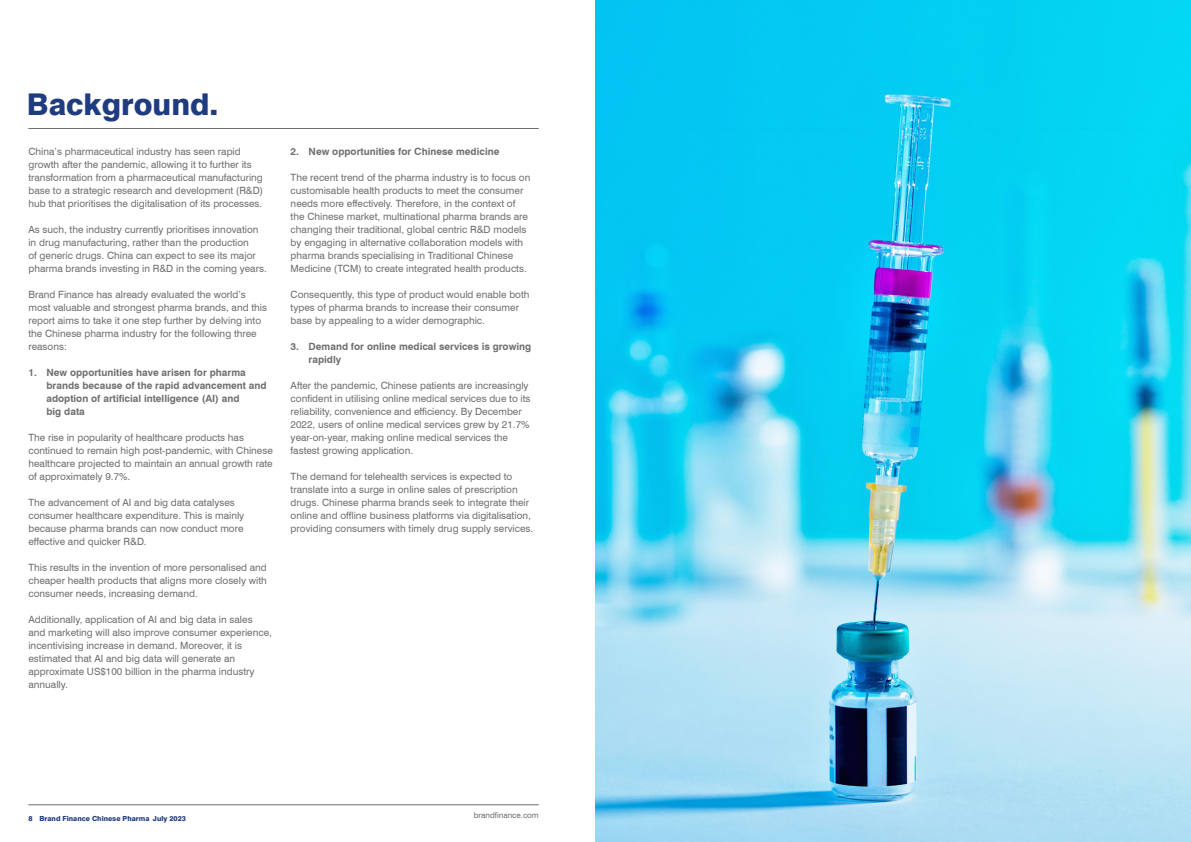
<style>
.page{position:relative;width:1191px;height:842px;background:#fff}
.page>*{position:absolute;margin:0;border:0;box-sizing:border-box;transform-origin:0 0}
.t1{font:800 30px "Swiss 721 BT";color:#203c81}
.t2{font:10px/13px "Swiss 721 BT";color:#706f6f}
.t3{font:700 10px/13px "Swiss 721 BT";color:#706f6f}
.t4{font:8px "Swiss 721 BT";color:#706f6f}
.t5{font:800 7px "Swiss 721 BT";color:#203c81}
</style>
<div class="page">
<hr style="left:28px;top:804px;width:511px;height:1px;background:#706f6f">
<hr style="left:28px;top:128px;width:511px;height:1px;background:#706f6f">
<img style="left:595px;top:0;width:596px;height:842px">
<h1 class="t1" style="left:27px;top:86px;width:193px">Background.</h1>
<p class="t2" style="left:28px;top:145px;width:236px">China’s pharmaceutical industry has seen rapid growth after the pandemic, allowing it to further its transformation from a pharmaceutical manufacturing base to a strategic research and development (R&amp;D) hub that prioritises the digitalisation of its processes.</p>
<p class="t2" style="left:28px;top:223px;width:240px">As such, the industry currently prioritises innovation in drug manufacturing, rather than the production<br>of generic drugs. China can expect to see its major pharma brands investing in R&amp;D in the coming years.</p>
<p class="t2" style="left:28px;top:288px;width:240px">Brand Finance has already evaluated the world’s most valuable and strongest pharma brands, and this report aims to take it one step further by delving into the Chinese pharma industry for the following three reasons:</p>
<p class="t3" style="left:46px;top:366px;width:222px;text-indent:-18px">1. New opportunities have arisen for pharma brands because of the rapid advancement and adoption of artificial intelligence (AI) and<br>big data</p>
<p class="t2" style="left:28px;top:431px;width:246px">The rise in popularity of healthcare products has continued to remain high post-pandemic, with Chinese healthcare projected to maintain an annual growth rate of approximately 9.7%.</p>
<p class="t2" style="left:28px;top:496px;width:217px">The advancement of AI and big data catalyses consumer healthcare expenditure. This is mainly because pharma brands can now conduct more effective and quicker R&amp;D.</p>
<p class="t2" style="left:28px;top:561px;width:240px;text-align:justify">This results in the invention of more personalised and cheaper health products that aligns more closely with consumer needs, increasing demand.</p>
<p class="t2" style="left:28px;top:613px;width:245px">Additionally, application of AI and big data in sales and marketing will also improve consumer experience, incentivising increase in demand. Moreover, it is estimated that AI and big data will generate an approximate US$100 billion in the pharma industry annually.</p>
<p class="t3" style="left:291px;top:145px;width:210px">2. New opportunities for Chinese medicine</p>
<p class="t2" style="left:291px;top:171px;width:241px">The recent trend of the pharma industry is to focus on customisable health products to meet the consumer needs more effectively. Therefore, in the context of the Chinese market, multinational pharma brands are changing their traditional, global centric R&amp;D models by engaging in alternative collaboration models with pharma brands specialising in Traditional Chinese Medicine (TCM) to create integrated health products.</p>
<p class="t2" style="left:291px;top:288px;width:240px">Consequently, this type of product would enable both types of pharma brands to increase their consumer base by appealing to a wider demographic.</p>
<p class="t3" style="left:309px;top:340px;width:224px;text-indent:-18px">3. Demand for online medical services is growing rapidly</p>
<p class="t2" style="left:291px;top:379px;width:241px">After the pandemic, Chinese patients are increasingly confident in utilising online medical services due to its reliability, convenience and efficiency. By December 2022, users of online medical services grew by 21.7% year-on-year, making online medical services the fastest growing application.</p>
<p class="t2" style="left:291px;top:470px;width:244px">The demand for telehealth services is expected to translate into a surge in online sales of prescription drugs. Chinese pharma brands seek to integrate their online and offline business platforms via digitalisation, providing consumers with timely drug supply services.</p>
<p class="t5" style="left:28px;top:814px;width:159px">8 Brand Finance Chinese Pharma July 2023</p>
<p class="t4" style="left:474px;top:810px;width:66px">brandfinance.com</p>
</div>
